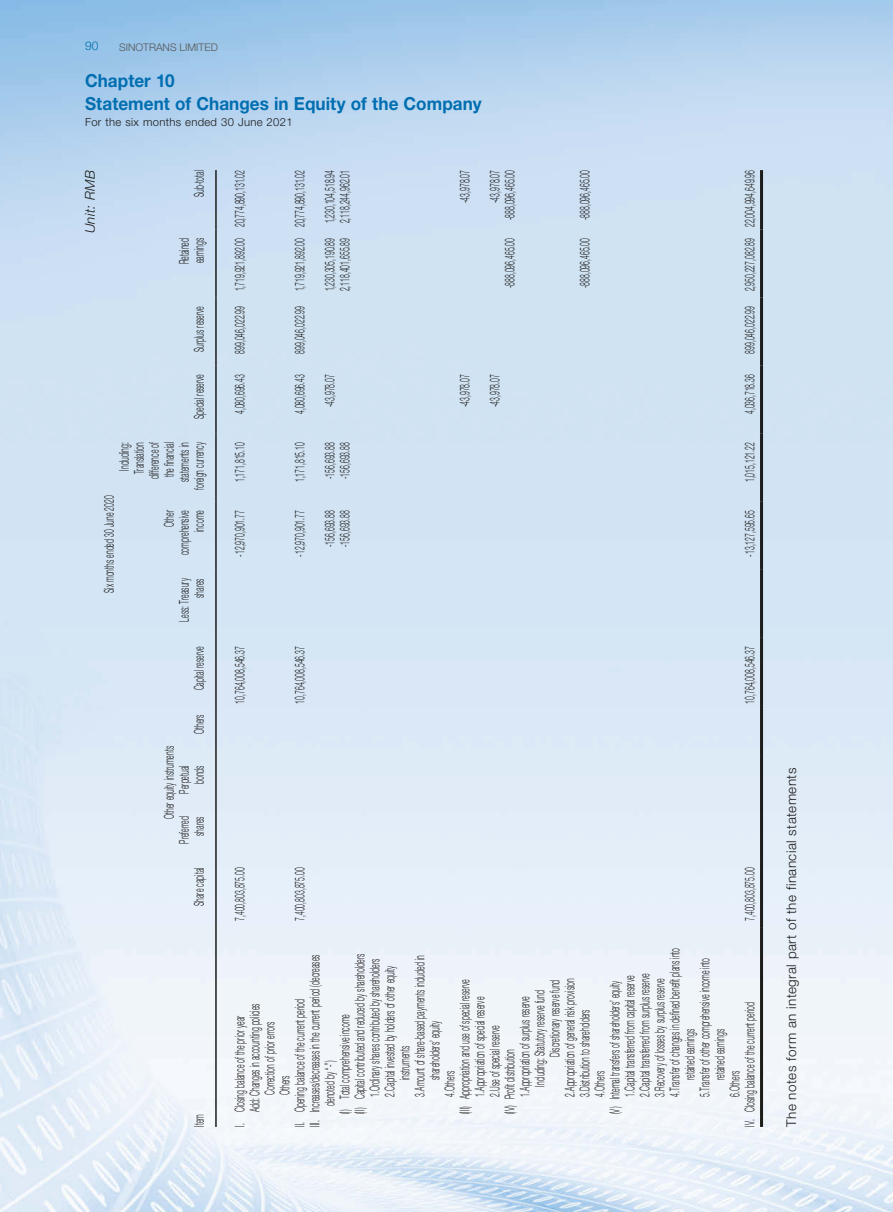
<style>
.page{position:relative;width:893px;height:1212px;background:#fff}
.page>*{position:absolute;margin:0;border:0;box-sizing:border-box;transform-origin:0 0}
.t1{font:700 18px/22.5px "Helvetica Neue LT Std";letter-spacing:.005em;color:#006eb0;scale:.95 1}
.t2{font:300 13.5px/15px "Helvetica Neue LT Std";letter-spacing:.01em;color:#1c1c1b;text-align:right;scale:.5 1}
.t3{font:300 13.5px "Helvetica Neue LT Std";letter-spacing:.03em;color:#1c1c1b}
.t4{font:italic 300 13.5px "Helvetica Neue LT Std";letter-spacing:.02em;color:#1c1c1b}
.t5{font:300 12px "Helvetica Neue LT Std";color:#006eb0}
.t6{font:300 11.25px "Helvetica Neue LT Std";letter-spacing:.03em;color:#1c1c1b}
.t7{font:300 10.5px "Helvetica Neue LT Std";color:#575756}
</style>
<div class="page">
<img style="left:0;top:0;width:893px;height:1212px">
<hr style="left:215px;top:927px;width:2px;height:200px;background:#1c1c1b">
<hr style="left:215px;top:859px;width:2px;height:68px;background:#1c1c1b">
<hr style="left:215px;top:808px;width:2px;height:51px;background:#1c1c1b">
<hr style="left:215px;top:757px;width:2px;height:51px;background:#1c1c1b">
<hr style="left:215px;top:706px;width:2px;height:51px;background:#1c1c1b">
<hr style="left:215px;top:638px;width:2px;height:68px;background:#1c1c1b">
<hr style="left:215px;top:570px;width:2px;height:68px;background:#1c1c1b">
<hr style="left:215px;top:502px;width:2px;height:68px;background:#1c1c1b">
<hr style="left:215px;top:434px;width:2px;height:68px;background:#1c1c1b">
<hr style="left:215px;top:366px;width:2px;height:68px;background:#1c1c1b">
<hr style="left:215px;top:298px;width:2px;height:68px;background:#1c1c1b">
<hr style="left:215px;top:230px;width:2px;height:68px;background:#1c1c1b">
<hr style="left:215px;top:170px;width:2px;height:60px;background:#1c1c1b">
<hr style="left:760px;top:927px;width:3px;height:200px;background:#1c1c1b">
<hr style="left:760px;top:859px;width:3px;height:68px;background:#1c1c1b">
<hr style="left:760px;top:808px;width:3px;height:51px;background:#1c1c1b">
<hr style="left:760px;top:757px;width:3px;height:51px;background:#1c1c1b">
<hr style="left:760px;top:706px;width:3px;height:51px;background:#1c1c1b">
<hr style="left:760px;top:638px;width:3px;height:68px;background:#1c1c1b">
<hr style="left:760px;top:570px;width:3px;height:68px;background:#1c1c1b">
<hr style="left:760px;top:502px;width:3px;height:68px;background:#1c1c1b">
<hr style="left:760px;top:434px;width:3px;height:68px;background:#1c1c1b">
<hr style="left:760px;top:366px;width:3px;height:68px;background:#1c1c1b">
<hr style="left:760px;top:298px;width:3px;height:68px;background:#1c1c1b">
<hr style="left:760px;top:230px;width:3px;height:68px;background:#1c1c1b">
<hr style="left:760px;top:170px;width:3px;height:60px;background:#1c1c1b">
<p class="t5" style="left:85px;top:39px;width:15px">90</p>
<p class="t7" style="left:119px;top:40px;width:100px">SINOTRANS LIMITED</p>
<h1 class="t1" style="left:85px;top:69px;width:419px">Chapter 10<br>Statement of Changes in Equity of the Company</h1>
<p class="t6" style="left:85px;top:115px;width:209px">For the six months ended 30 June 2021</p>
<p class="t4" style="left:82px;top:233px;width:65px;rotate:-90deg">Unit: RMB</p>
<p class="t2" style="left:191px;top:197px;width:56px;rotate:-90deg">Sub-total</p>
<p class="t2" style="left:176px;top:264px;width:54px;text-align:left;rotate:-90deg">Retained earnings</p>
<p class="t2" style="left:191px;top:352px;width:93px;rotate:-90deg">Surplus reserve</p>
<p class="t2" style="left:191px;top:419px;width:92px;rotate:-90deg">Special reserve</p>
<p class="t2" style="left:116px;top:490px;width:97px;rotate:-90deg">Including:<br>Translation difference of the financial statements in foreign currency</p>
<p class="t2" style="left:101px;top:593px;width:196px;rotate:-90deg">Six months ended 30 June 2020</p>
<p class="t2" style="left:161px;top:555px;width:91px;rotate:-90deg">Other comprehensive income</p>
<p class="t2" style="left:176px;top:622px;width:88px;rotate:-90deg">Less: Treasury shares</p>
<p class="t2" style="left:191px;top:690px;width:90px;rotate:-90deg">Capital reserve</p>
<p class="t2" style="left:191px;top:734px;width:41px;rotate:-90deg">Others</p>
<p class="t2" style="left:161px;top:819px;width:147px;rotate:-90deg">Other equity instruments</p>
<p class="t2" style="left:176px;top:793px;width:58px;rotate:-90deg">Perpetual bonds</p>
<p class="t2" style="left:176px;top:844px;width:56px;text-align:center;rotate:-90deg">Preferred shares</p>
<p class="t2" style="left:191px;top:906px;width:79px;rotate:-90deg">Share capital</p>
<p class="t2" style="left:232px;top:354px;width:369px;rotate:-90deg">899,046,022.99 1,719,921,892.00 20,774,890,131.02</p>
<p class="t2" style="left:232px;top:414px;width:82px;rotate:-90deg">4,080,696.43</p>
<p class="t2" style="left:232px;top:482px;width:82px;rotate:-90deg">1,171,815.10</p>
<p class="t2" style="left:232px;top:557px;width:94px;rotate:-90deg">-12,970,901.77</p>
<p class="t2" style="left:232px;top:703px;width:116px;rotate:-90deg">10,764,008,546.37</p>
<p class="t2" style="left:232px;top:921px;width:108px;rotate:-90deg">7,400,803,875.00</p>
<p class="t2" style="left:292px;top:354px;width:369px;rotate:-90deg">899,046,022.99 1,719,921,892.00 20,774,890,131.02</p>
<p class="t2" style="left:292px;top:414px;width:82px;rotate:-90deg">4,080,696.43</p>
<p class="t2" style="left:292px;top:482px;width:82px;rotate:-90deg">1,171,815.10</p>
<p class="t2" style="left:292px;top:557px;width:94px;rotate:-90deg">-12,970,901.77</p>
<p class="t2" style="left:322px;top:291px;width:244px;rotate:-90deg">1,230,305,190.89 1,230,104,518.94</p>
<p class="t2" style="left:337px;top:291px;width:244px;rotate:-90deg">2,118,401,655.89 2,118,244,962.01</p>
<p class="t2" style="left:322px;top:407px;width:68px;rotate:-90deg">-43,978.07</p>
<p class="t2" style="left:337px;top:479px;width:75px;rotate:-90deg">-156,693.88</p>
<p class="t2" style="left:322px;top:479px;width:75px;rotate:-90deg">-156,693.88</p>
<p class="t2" style="left:337px;top:547px;width:75px;rotate:-90deg">-156,693.88</p>
<p class="t2" style="left:322px;top:547px;width:75px;rotate:-90deg">-156,693.88</p>
<p class="t2" style="left:292px;top:703px;width:116px;rotate:-90deg">10,764,008,546.37</p>
<p class="t2" style="left:292px;top:921px;width:108px;rotate:-90deg">7,400,803,875.00</p>
<p class="t2" style="left:457px;top:203px;width:68px;rotate:-90deg">-43,978.07</p>
<p class="t2" style="left:502px;top:220px;width:102px;rotate:-90deg">-888,096,465.00</p>
<p class="t2" style="left:487px;top:203px;width:68px;rotate:-90deg">-43,978.07</p>
<p class="t2" style="left:502px;top:288px;width:102px;rotate:-90deg">-888,096,465.00</p>
<p class="t2" style="left:457px;top:407px;width:68px;rotate:-90deg">-43,978.07</p>
<p class="t2" style="left:487px;top:407px;width:68px;rotate:-90deg">-43,978.07</p>
<p class="t2" style="left:577px;top:220px;width:102px;rotate:-90deg">-888,096,465.00</p>
<p class="t2" style="left:577px;top:288px;width:102px;rotate:-90deg">-888,096,465.00</p>
<p class="t2" style="left:742px;top:354px;width:369px;rotate:-90deg">899,046,022.99 2,950,227,082.89 22,004,994,649.96</p>
<p class="t2" style="left:742px;top:414px;width:82px;rotate:-90deg">4,036,718.36</p>
<p class="t2" style="left:742px;top:482px;width:82px;rotate:-90deg">1,015,121.22</p>
<p class="t2" style="left:742px;top:557px;width:94px;rotate:-90deg">-13,127,595.65</p>
<p class="t2" style="left:742px;top:703px;width:116px;rotate:-90deg">10,764,008,546.37</p>
<p class="t2" style="left:742px;top:921px;width:108px;rotate:-90deg">7,400,803,875.00</p>
<p class="t2" style="left:191px;top:1127px;width:27px;rotate:-90deg">Item</p>
<p class="t2" style="left:667px;top:1097px;width:300px;rotate:-90deg">4.Transfer of changes in defined benefit plans into</p>
<p class="t2" style="left:352px;top:1114px;width:322px;rotate:-90deg">(II) Capital contributed and reduced by shareholders</p>
<p class="t2" style="left:367px;top:1097px;width:278px;rotate:-90deg">1.Ordinary shares contributed by shareholders</p>
<p class="t2" style="left:382px;top:1097px;width:265px;rotate:-90deg">2.Capital invested by holders of other equity</p>
<p class="t2" style="left:307px;top:1106px;width:304px;text-align:left;text-indent:-21px;rotate:-90deg">III. Increases/decreases in the current period (decreases denoted by “-”)</p>
<p class="t2" style="left:412px;top:1097px;width:285px;rotate:-90deg">3.Amount of share-based payments included in</p>
<p class="t2" style="left:697px;top:1097px;width:280px;rotate:-90deg">5.Transfer of other comprehensive income into</p>
<p class="t2" style="left:607px;top:1114px;width:269px;rotate:-90deg">(V) Internal transfers of shareholders’ equity</p>
<p class="t2" style="left:622px;top:1097px;width:245px;rotate:-90deg">1.Capital transferred from capital reserve</p>
<p class="t2" style="left:637px;top:1097px;width:249px;rotate:-90deg">2.Capital transferred from surplus reserve</p>
<p class="t2" style="left:652px;top:1097px;width:239px;rotate:-90deg">3.Recovery of losses by surplus reserve</p>
<p class="t2" style="left:517px;top:1097px;width:204px;rotate:-90deg">1.Appropriation of surplus reserve</p>
<p class="t2" style="left:532px;top:1086px;width:194px;rotate:-90deg">Including: Statutory reserve fund</p>
<p class="t2" style="left:547px;top:1057px;width:156px;rotate:-90deg">Discretionary reserve fund</p>
<p class="t2" style="left:562px;top:1097px;width:239px;rotate:-90deg">2.Appropriation of general risk provision</p>
<p class="t2" style="left:457px;top:1114px;width:271px;rotate:-90deg">(III) Appropriation and use of special reserve</p>
<p class="t2" style="left:472px;top:1097px;width:202px;text-align:left;rotate:-90deg">1.Appropriation of special reserve<br>2.Use of special reserve</p>
<p class="t2" style="left:292px;top:1127px;width:258px;rotate:-90deg">II. Opening balance of the current period</p>
<p class="t2" style="left:742px;top:1127px;width:252px;rotate:-90deg">IV. Closing balance of the current period</p>
<p class="t2" style="left:247px;top:1112px;width:219px;rotate:-90deg">Add: Changes in accounting policies</p>
<p class="t2" style="left:577px;top:1097px;width:177px;rotate:-90deg">3.Distribution to shareholders</p>
<p class="t2" style="left:337px;top:1114px;width:202px;rotate:-90deg">(I) Total comprehensive income</p>
<p class="t2" style="left:232px;top:1127px;width:224px;rotate:-90deg">I. Closing balance of the prior year</p>
<p class="t2" style="left:427px;top:1080px;width:121px;rotate:-90deg">shareholders’ equity</p>
<p class="t2" style="left:262px;top:1095px;width:148px;rotate:-90deg">Correction of prior errors</p>
<p class="t2" style="left:682px;top:1080px;width:103px;rotate:-90deg">retained earnings</p>
<p class="t2" style="left:712px;top:1080px;width:103px;rotate:-90deg">retained earnings</p>
<p class="t2" style="left:397px;top:1080px;width:70px;rotate:-90deg">instruments</p>
<p class="t2" style="left:502px;top:1114px;width:131px;rotate:-90deg">(IV) Profit distribution</p>
<p class="t2" style="left:442px;top:1097px;width:54px;rotate:-90deg">4.Others</p>
<p class="t2" style="left:592px;top:1097px;width:54px;rotate:-90deg">4.Others</p>
<p class="t2" style="left:727px;top:1097px;width:54px;rotate:-90deg">6.Others</p>
<p class="t2" style="left:277px;top:1095px;width:41px;rotate:-90deg">Others</p>
<p class="t3" style="left:783px;top:1127px;width:361px;rotate:-90deg">The notes form an integral part of the financial statements</p>
</div>
